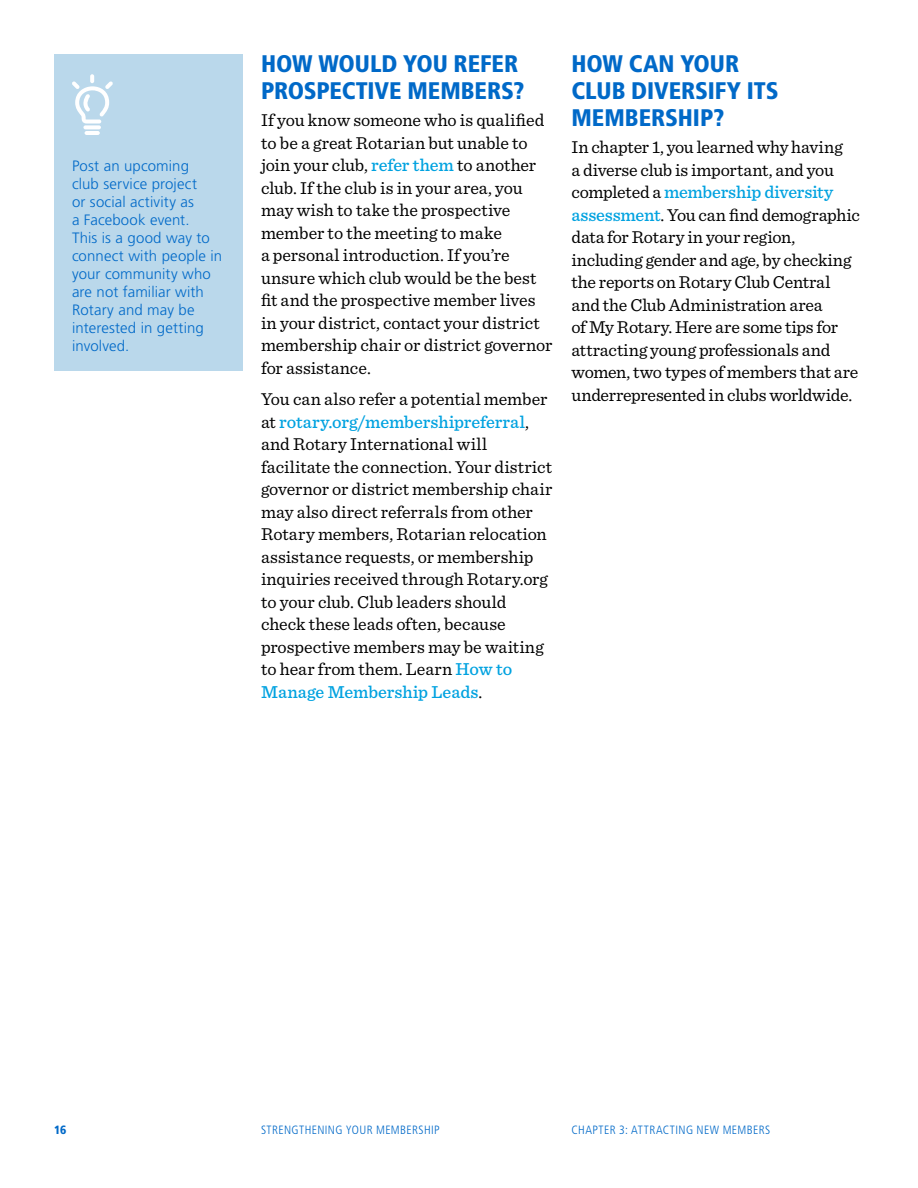
<style>
.page{position:relative;width:918px;height:1188px;background:#fff}
.page>*{position:absolute;margin:0;border:0;box-sizing:border-box;transform-origin:0 0}
.t1{font:900 condensed 24px/27px "Frutiger LT Std";letter-spacing:-.005em;color:#0069c8}
.t2{font:18px/22.5px "Sentinel";letter-spacing:-.005em;color:#000}
.t3{font:300 15px/18px "Frutiger LT Std";letter-spacing:.01em;color:#0069c8}
.t4{font:300 condensed 12px "Frutiger LT Std";letter-spacing:.035em;color:#0069c8}
.t5{font:900 condensed 12px "Frutiger LT Std";color:#0069c8}
.s1{font-weight:500;color:#00a2e0}
</style>
<div class="page">
<div style="left:54px;top:54px;width:189px;height:316px;background:#bad8eb"></div>
<svg style="left:72px;top:74px;width:41px;height:61px"></svg>
<p class="t3" style="left:72px;top:157px;width:152px">Post an upcoming<br>club service project<br>or social activity as<br>a Facebook event.<br>This is a good way to connect with people in your community who are not familiar with<br>Rotary and may be interested in getting involved.</p>
<h1 class="t1" style="left:261px;top:50px;width:265px">HOW WOULD YOU REFER<br>PROSPECTIVE MEMBERS?</h1>
<p class="t2" style="left:261px;top:108px;width:293px">If you know someone who is qualified to be a great Rotarian but unable to join your club, <span class="s1">refer them</span> to another club. If the club is in your area, you may wish to take the prospective member to the meeting to make<br>a personal introduction. If you’re unsure which club would be the best fit and the prospective member lives in your district, contact your district membership chair or district governor for assistance.</p>
<p class="t2" style="left:261px;top:387px;width:293px">You can also refer a potential member at <span class="s1">rotary.org/membershipreferral</span>, and Rotary International will facilitate the connection. Your district governor or district membership chair may also direct referrals from other Rotary members, Rotarian relocation assistance requests, or membership inquiries received through Rotary.org to your club. Club leaders should check these leads often, because prospective members may be waiting to hear from them. Learn <span class="s1">How to Manage Membership Leads</span>.</p>
<h1 class="t1" style="left:572px;top:50px;width:209px">HOW CAN YOUR<br>CLUB DIVERSIFY ITS<br>MEMBERSHIP?</h1>
<p class="t2" style="left:572px;top:135px;width:290px">In chapter 1, you learned why having<br>a diverse club is important, and you completed a <span class="s1">membership diversity assessment</span>. You can find demographic data for Rotary in your region, including gender and age, by checking the reports on Rotary Club Central and the Club Administration area<br>of My Rotary. Here are some tips for attracting young professionals and women, two types of members that are underrepresented in clubs worldwide.</p>
<p class="t5" style="left:54px;top:1123px;width:14px">16</p>
<p class="t4" style="left:261px;top:1123px;width:180px">STRENGTHENING YOUR MEMBERSHIP</p>
<p class="t4" style="left:572px;top:1123px;width:200px">CHAPTER 3: ATTRACTING NEW MEMBERS</p>
</div>
